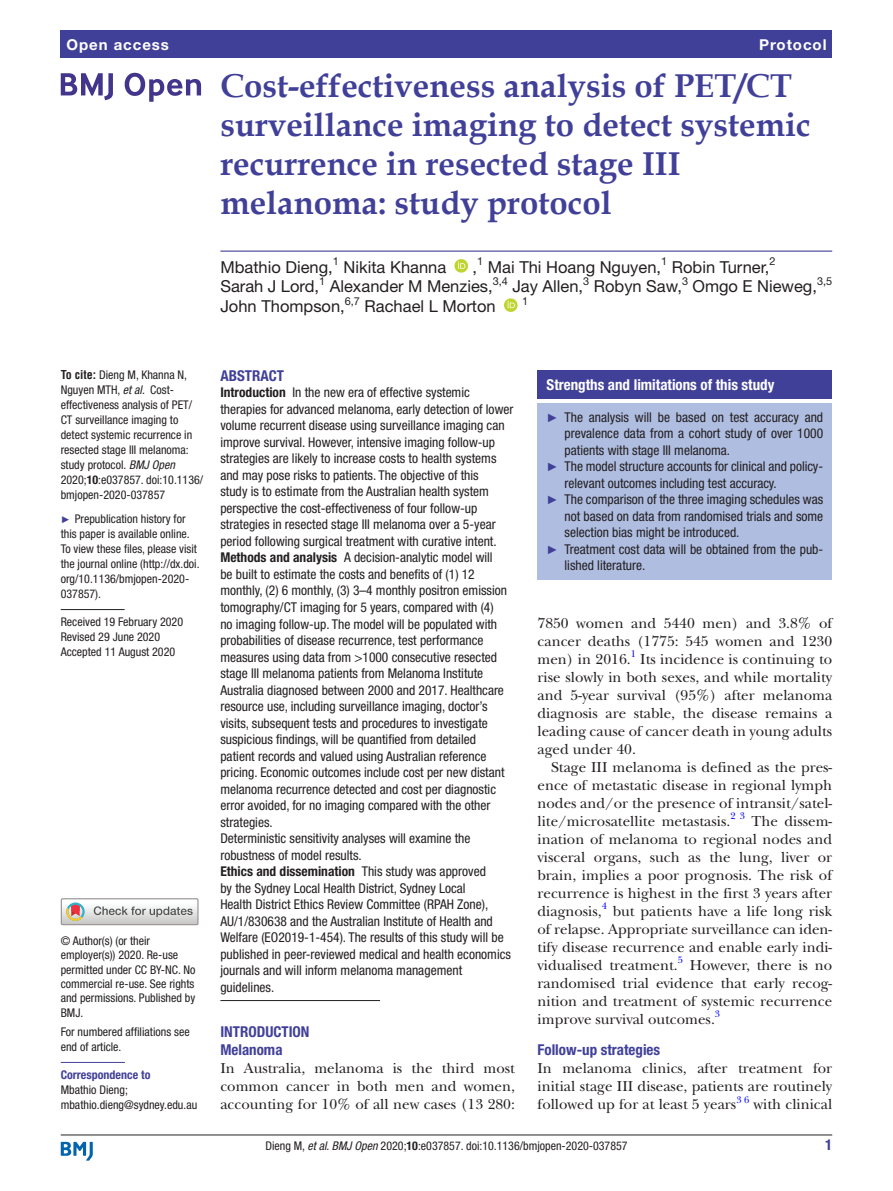
<style>
.page{position:relative;width:893px;height:1191px;background:#fff}
.page>*{position:absolute;margin:0;border:0;box-sizing:border-box;transform-origin:0 0}
.t1{font:700 33px/39px "Book Antiqua";color:#414099}
.t2{font:16.5px "Helvetica Neue LT Std";color:#231f20}
.t3{font:15px/18px "New Baskerville";color:#231f20;text-align:justify}
.t4{font:700 condensed 15px/18px "Helvetica Neue LT Std";color:#414099}
.t5{font:700 condensed 15px "Helvetica Neue LT Std";color:#fff}
.t6{font:700 15px "Helvetica Neue LT Std";letter-spacing:.065em;color:#fff}
.t7{font:condensed 13.5px/16.5px "Helvetica Neue LT Std";color:#231f20}
.t8{font:condensed 12px/15px "Helvetica Neue LT Std";color:#231f20}
.t9{font:700 condensed 12px "Helvetica Neue LT Std";color:#414099}
.t10{font:10.95px "Helvetica Neue LT Std";color:#231f20}
.t11{font:9.9px "New Baskerville";color:#00f}
.s1{font-family:"Helvetica LT Std";font-weight:700}
.s2{font-style:italic}
.s3{font-weight:700}
.s4{font-family:"Arial";font-stretch:normal;font-size:9.75px;color:#414099}
.s5{font-family:"Arial";font-stretch:normal;font-size:12px;color:#414099}
</style>
<div class="page">
<hr style="left:61px;top:1134px;width:771px;height:1px;background:#231f20">
<svg style="left:61px;top:1141px;width:32px;height:19px"></svg>
<div style="left:61px;top:31px;width:771px;height:27px;background:#414099"></div>
<hr style="left:220px;top:250px;width:612px;height:2px;background:#414099">
<svg style="left:454px;top:259px;width:14px;height:14px"></svg>
<svg style="left:504px;top:298px;width:13px;height:14px"></svg>
<hr style="left:61px;top:609px;width:64px;height:1px;background:#231f20">
<hr style="left:61px;top:1062px;width:64px;height:1px;background:#414099">
<svg style="left:61px;top:73px;width:52px;height:27px"></svg>
<svg style="left:125px;top:73px;width:76px;height:29px"></svg>
<div style="left:61px;top:898px;width:138px;height:27px;border:1px solid #969090"></div>
<svg style="left:61px;top:898px;width:137px;height:26px"></svg>
<hr style="left:220px;top:1000px;width:160px;height:1px;background:#231f20">
<div style="left:538px;top:370px;width:294px;height:29px;background:#414099"></div>
<div style="left:538px;top:403px;width:294px;height:176px;background:#afbde1"></div>
<p class="t6" style="left:66px;top:35px;width:104px">Open access</p>
<p class="t6" style="left:759px;top:35px;width:69px">Protocol</p>
<h1 class="t1" style="left:220px;top:66px;width:592px">Cost-effectiveness analysis of PET/CT surveillance imaging to detect systemic recurrence in resected stage III melanoma: study protocol</h1>
<p class="t2" style="left:220px;top:257px;width:114px">Mbathio Dieng,</p>
<p class="t10" style="left:333px;top:255px;width:8px">1</p>
<p class="t2" style="left:344px;top:257px;width:104px">Nikita Khanna</p>
<p class="t10" style="left:477px;top:255px;width:8px">1</p>
<p class="t2" style="left:488px;top:257px;width:175px">Mai Thi Hoang Nguyen,</p>
<p class="t10" style="left:661px;top:255px;width:8px">1</p>
<p class="t2" style="left:672px;top:257px;width:99px">Robin Turner,</p>
<p class="t10" style="left:769px;top:255px;width:8px">2</p>
<p class="t2" style="left:473px;top:257px;width:6px">,</p>
<p class="t2" style="left:220px;top:276px;width:100px">Sarah J Lord,</p>
<p class="t10" style="left:319px;top:274px;width:8px">1</p>
<p class="t2" style="left:330px;top:276px;width:164px">Alexander M Menzies,</p>
<p class="t10" style="left:493px;top:274px;width:17px">3,4</p>
<p class="t2" style="left:512px;top:276px;width:72px">Jay Allen,</p>
<p class="t10" style="left:583px;top:274px;width:8px">3</p>
<p class="t2" style="left:594px;top:276px;width:90px">Robyn Saw,</p>
<p class="t10" style="left:682px;top:274px;width:8px">3</p>
<p class="t2" style="left:692px;top:276px;width:126px">Omgo E Nieweg,</p>
<p class="t10" style="left:817px;top:274px;width:17px">3,5</p>
<p class="t2" style="left:220px;top:296px;width:126px">John Thompson,</p>
<p class="t10" style="left:345px;top:294px;width:17px">6,7</p>
<p class="t2" style="left:365px;top:296px;width:133px">Rachael L Morton</p>
<p class="t10" style="left:522px;top:294px;width:8px">1</p>
<p class="t8" style="left:61px;top:367px;width:144px"><span class="s1">To cite:</span> Dieng M, Khanna N,<br>Nguyen MTH, <span class="s2">et al</span>. Cost&shy;effectiveness analysis of PET/<br>CT surveillance imaging to detect systemic recurrence in resected stage III melanoma: study protocol. <span class="s2">BMJ Open<br></span>2020;<span class="s3">10</span>:e037857. doi:10.1136/ bmjopen-2020-037857</p>
<p class="t8" style="left:61px;top:511px;width:140px"><span class="s4">►</span> Prepublication history for this paper is available online.<br>To view these files, please visit the journal online (http://dx.doi. org/10.1136/bmjopen-2020-<br>037857).</p>
<p class="t8" style="left:61px;top:614px;width:124px">Received 19 February 2020<br>Revised 29 June 2020<br>Accepted 11 August 2020</p>
<p class="t8" style="left:61px;top:933px;width:136px;line-height:14.4px">© Author(s) (or their employer(s)) 2020. Re-use permitted under CC BY-NC. No commercial re-use. See rights and permissions. Published by<br>BMJ.</p>
<p class="t8" style="left:61px;top:1024px;width:130px">For numbered affiliations see end of article.</p>
<p class="t9" style="left:61px;top:1067px;width:91px">Correspondence to</p>
<p class="t8" style="left:61px;top:1082px;width:138px">Mbathio Dieng; mbathio.dieng@sydney.edu.au</p>
<p class="t4" style="left:220px;top:366px;width:65px">ABSTRACT</p>
<p class="t7" style="left:220px;top:384px;width:295px"><span class="s3">Introduction</span> In the new era of effective systemic therapies for advanced melanoma, early detection of lower volume recurrent disease using surveillance imaging can improve survival. However, intensive imaging follow-up strategies are likely to increase costs to health systems and may pose risks to patients. The objective of this<br>study is to estimate from the Australian health system perspective the cost-effectiveness of four follow-up strategies in resected stage III melanoma over a 5-year period following surgical treatment with curative intent.<br><span class="s3">Methods and analysis</span> A decision-analytic model will<br>be built to estimate the costs and benefits of (1) 12 monthly, (2) 6 monthly, (3) 3–4 monthly positron emission tomography/CT imaging for 5 years, compared with (4)<br>no imaging follow-up. The model will be populated with probabilities of disease recurrence, test performance measures using data from &gt;1000 consecutive resected stage III melanoma patients from Melanoma Institute Australia diagnosed between 2000 and 2017. Healthcare resource use, including surveillance imaging, doctor’s visits, subsequent tests and procedures to investigate suspicious findings, will be quantified from detailed patient records and valued using Australian reference pricing. Economic outcomes include cost per new distant melanoma recurrence detected and cost per diagnostic error avoided, for no imaging compared with the other strategies.<br>Deterministic sensitivity analyses will examine the robustness of model results.<br><span class="s3">Ethics and dissemination</span> This study was approved<br>by the Sydney Local Health District, Sydney Local<br>Health District Ethics Review Committee (RPAH Zone), AU/1/830638 and the Australian Institute of Health and Welfare (EO2019-1-454). The results of this study will be published in peer-reviewed medical and health economics journals and will inform melanoma management guidelines.</p>
<p class="t4" style="left:220px;top:1022px;width:91px">INTRODUCTION<br>Melanoma</p>
<p class="t3" style="left:220px;top:1059px;width:296px">In Australia, melanoma is the third most common cancer in both men and women, accounting for 10% of all new cases (13 280:</p>
<p class="t5" style="left:547px;top:375px;width:229px">Strengths and limitations of this study</p>
<p class="t7" style="left:547px;top:408px;width:278px"><span class="s5">►</span> The analysis will be based on test accuracy and</p>
<p class="t7" style="left:565px;top:425px;width:260px">prevalence data from a cohort study of over 1000</p>
<p class="t7" style="left:565px;top:441px;width:167px">patients with stage III melanoma.</p>
<p class="t7" style="left:547px;top:458px;width:278px"><span class="s5">►</span> The model structure accounts for clinical and policy-</p>
<p class="t7" style="left:565px;top:474px;width:214px">relevant outcomes including test accuracy.</p>
<p class="t7" style="left:547px;top:491px;width:278px"><span class="s5">►</span> The comparison of the three imaging schedules was</p>
<p class="t7" style="left:565px;top:507px;width:260px">not based on data from randomised trials and some</p>
<p class="t7" style="left:565px;top:524px;width:176px">selection bias might be introduced.</p>
<p class="t7" style="left:547px;top:540px;width:278px"><span class="s5">►</span> Treatment cost data will be obtained from the pub-</p>
<p class="t7" style="left:565px;top:557px;width:82px">lished literature.</p>
<p class="t3" style="left:538px;top:614px;width:296px">7850 women and 5440 men) and 3.8% of cancer deaths (1775: 545 women and 1230 men) in 2016.<sup>1</sup> Its incidence is continuing to rise slowly in both sexes, and while mortality and 5-year survival (95%) after melanoma diagnosis are stable, the disease remains a leading cause of cancer death in young adults aged under 40.</p>
<p class="t3" style="left:538px;top:758px;width:296px;text-indent:14px">Stage III melanoma is defined as the pres&shy;ence of metastatic disease in regional lymph nodes and/or the presence of intransit/satel&shy;lite/microsatellite metastasis.</p>
<p class="t11" style="left:730px;top:810px;width:16px">2 3</p>
<p class="t3" style="left:538px;top:812px;width:296px;text-indent:214px">The dissem&shy;ination of melanoma to regional nodes and visceral organs, such as the lung, liver or brain, implies a poor prognosis. The risk of recurrence is highest in the first 3 years after diagnosis,</p>
<p class="t11" style="left:602px;top:900px;width:7px">4</p>
<p class="t3" style="left:538px;top:902px;width:296px;text-indent:75px">but patients have a life long risk of relapse. Appropriate surveillance can iden&shy;tify disease recurrence and enable early indi&shy;vidualised treatment.</p>
<p class="t11" style="left:678px;top:954px;width:7px">5</p>
<p class="t3" style="left:538px;top:956px;width:296px;text-indent:152px">However, there is no randomised trial evidence that early recog&shy;nition and treatment of systemic recurrence improve survival outcomes.<sup>3</sup></p>
<p class="t4" style="left:538px;top:1040px;width:124px">Follow-up strategies</p>
<p class="t3" style="left:538px;top:1059px;width:296px">In melanoma clinics, after treatment for initial stage III disease, patients are routinely followed up for at least 5 years</p>
<p class="t11" style="left:736px;top:1093px;width:15px">3 6</p>
<p class="t3" style="left:754px;top:1095px;width:80px">with clinical</p>
<p class="t8" style="left:265px;top:1137px;width:364px">Dieng M, <span class="s2">et al</span>. <span class="s2">BMJ Open</span> 2020;<span class="s3">10</span>:e037857. doi:10.1136/bmjopen-2020-037857</p>
<p class="t4" style="left:825px;top:1135px;width:9px">1</p>
</div>
